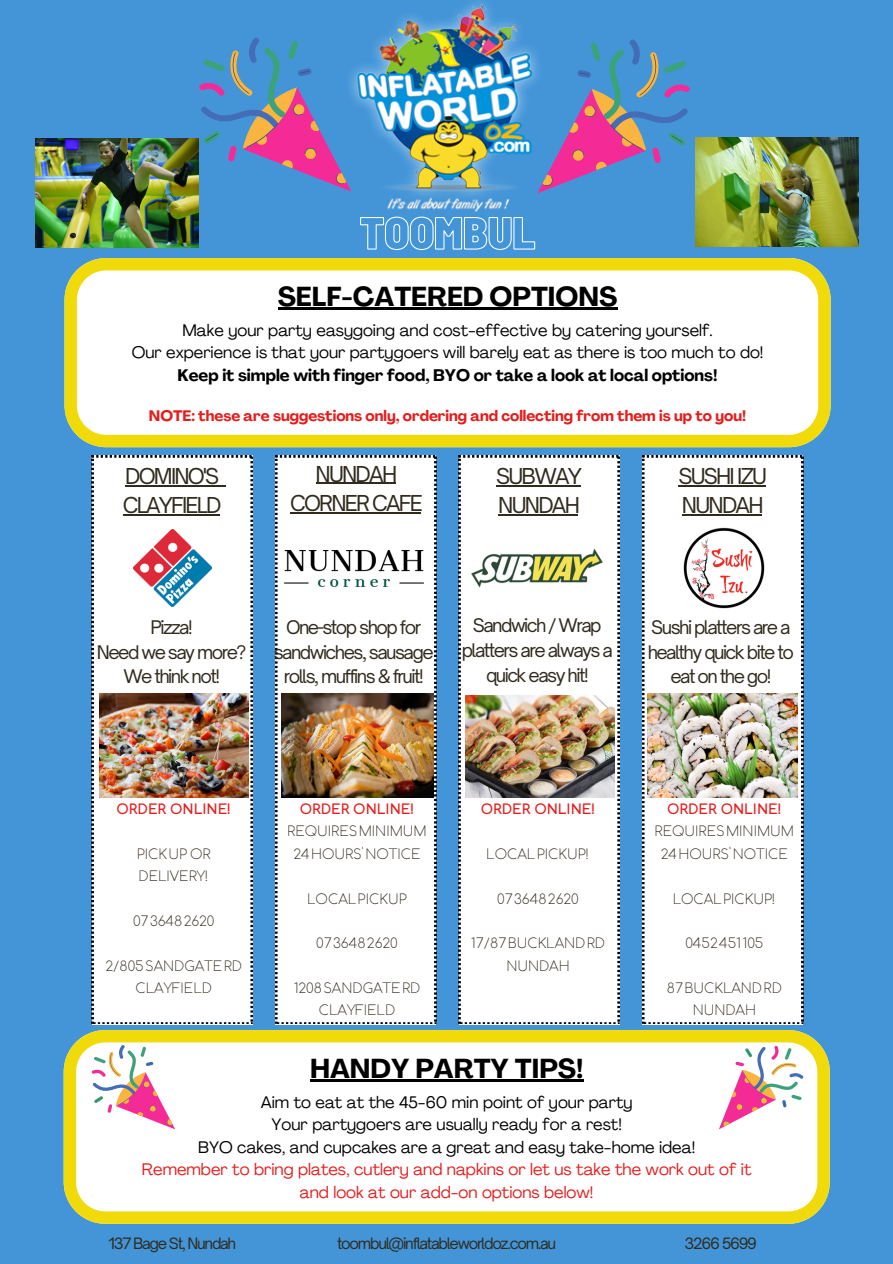
<style>
.page{position:relative;width:893px;height:1264px;background:#fff}
.page>*{position:absolute;margin:0;border:0;box-sizing:border-box;transform-origin:0 0}
.t1{font:700 27px "Agrandir";color:#000}
.t2{font:21px/29.2px "Open Sauce One";letter-spacing:-.085em;color:#312b1e}
.t3{font:18px/24.8px "Open Sauce One";letter-spacing:-.085em;color:#312b1e;text-align:center}
.t4{font:16.5px/22.5px "Agrandir";color:#000;text-align:center}
.t5{font:700 15px "Agrandir";color:#e61b1b}
.t6{font:15px "Open Sauce One";letter-spacing:-.085em;color:#312b1e}
.t7{font:100 13.5px/22.4px "T Sqamus";color:#312b1e;text-align:center}
.t8{font:500 13.5px "T Sqamus";color:#e61b1b}
.s1{font-weight:700}
.s2{color:#e61b1b}
</style>
<div class="page">
<div style="left:0;top:0;width:892px;height:1263px;background:#4395d8"></div>
<div style="left:92px;top:455px;width:161px;height:568px;background:#fff"></div>
<img style="left:99px;top:693px;width:149px;height:104px">
<div style="left:275px;top:455px;width:161px;height:568px;background:#fff"></div>
<img style="left:281px;top:693px;width:152px;height:104px">
<div style="left:458px;top:455px;width:161px;height:568px;background:#fff"></div>
<img style="left:465px;top:695px;width:149px;height:102px">
<div style="left:642px;top:455px;width:161px;height:568px;background:#fff"></div>
<img style="left:647px;top:693px;width:150px;height:104px">
<img style="left:351px;top:2px;width:187px;height:210px">
<svg style="left:65px;top:258px;width:765px;height:189px;background:#faf7d8"></svg>
<img style="left:133px;top:529px;width:78px;height:78px">
<img style="left:465px;top:496px;width:143px;height:143px">
<img style="left:683px;top:527px;width:81px;height:81px">
<img style="left:284px;top:550px;width:139px;height:36px">
<svg style="left:64px;top:1030px;width:765px;height:193px;background:#faf7d6"></svg>
<svg style="left:360px;top:216px;width:176px;height:34px"></svg>
<svg style="left:199px;top:38px;width:152px;height:154px"></svg>
<hr style="left:310px;top:1079px;width:273px;height:3px;background:#000">
<svg style="left:92px;top:1045px;width:83px;height:84px;background:#efcfd9"></svg>
<svg style="left:718px;top:1045px;width:85px;height:84px;background:#efd0da"></svg>
<hr style="left:125px;top:485px;width:92px;height:1px;background:#312b1e">
<hr style="left:123px;top:514px;width:97px;height:1px;background:#312b1e">
<hr style="left:315px;top:483px;width:80px;height:1px;background:#312b1e">
<hr style="left:290px;top:512px;width:131px;height:1px;background:#312b1e">
<hr style="left:496px;top:485px;width:84px;height:1px;background:#312b1e">
<hr style="left:498px;top:514px;width:80px;height:1px;background:#312b1e">
<hr style="left:678px;top:485px;width:87px;height:1px;background:#312b1e">
<hr style="left:681px;top:514px;width:80px;height:1px;background:#312b1e">
<hr style="left:278px;top:308px;width:339px;height:2px;background:#000">
<img style="left:36px;top:139px;width:163px;height:109px">
<img style="left:695px;top:137px;width:163px;height:109px">
<svg style="left:537px;top:39px;width:152px;height:154px"></svg>
<p class="t1" style="left:278px;top:285px;width:341px">SELF-CATERED OPTIONS</p>
<p class="t4" style="left:132px;top:320px;width:633px">Make your party easygoing and cost-effective by catering yourself.<br>Our experience is that your partygoers will barely eat as there is too much to do!<br><span class="s1">Keep it simple with finger food, BYO or take a look at local options!</span></p>
<p class="t5" style="left:149px;top:410px;width:598px">NOTE: these are suggestions only, ordering and collecting from them is up to you!</p>
<p class="t2" style="left:123px;top:461px;width:100px">DOMINO'S<br>CLAYFIELD</p>
<p class="t2" style="left:290px;top:459px;width:134px;text-align:center">NUNDAH<br>CORNER CAFE</p>
<p class="t2" style="left:496px;top:461px;width:87px">SUBWAY<br>NUNDAH</p>
<p class="t2" style="left:678px;top:461px;width:90px">SUSHI IZU<br>NUNDAH</p>
<p class="t3" style="left:97px;top:614px;width:151px">Pizza!<br>Need we say more?<br>We think not!</p>
<p class="t3" style="left:274px;top:614px;width:161px">One-stop shop for sandwiches, sausage rolls, muffins &amp; fruit!</p>
<p class="t3" style="left:461px;top:613px;width:153px">Sandwich / Wrap platters are always a quick easy hit!</p>
<p class="t3" style="left:647px;top:614px;width:148px">Sushi platters are a healthy quick bite to eat on the go!</p>
<h5 class="t8" style="left:116px;top:802px;width:116px">ORDER ONLINE!</h5>
<h2 class="t7" style="left:137px;top:843px;width:75px;text-align:left">PICKUP OR<br>DELIVERY!</h2>
<h3 class="t7" style="left:133px;top:910px;width:83px">0736482620</h3>
<p class="t7" style="left:105px;top:955px;width:138px">2/805SANDGATERD<br>CLAYFIELD</p>
<h4 class="t8" style="left:300px;top:802px;width:116px">ORDER ONLINE!</h4>
<h3 class="t7" style="left:287px;top:820px;width:141px">REQUIRESMINIMUM<br>24HOURS'NOTICE</h3>
<p class="t7" style="left:307px;top:888px;width:101px">LOCALPICKUP</p>
<h3 class="t7" style="left:316px;top:932px;width:83px">0736482620</h3>
<p class="t7" style="left:293px;top:977px;width:128px">1208SANDGATERD<br>CLAYFIELD</p>
<p class="t8" style="left:480px;top:802px;width:116px">ORDER ONLINE!</p>
<p class="t7" style="left:486px;top:843px;width:105px">LOCALPICKUP!</p>
<p class="t7" style="left:497px;top:888px;width:83px">0736482620</p>
<p class="t7" style="left:471px;top:932px;width:136px">17/87BUCKLANDRD</p>
<p class="t7" style="left:506px;top:955px;width:65px">NUNDAH</p>
<h4 class="t1" style="left:310px;top:1057px;width:275px">HANDY PARTY TIPS!</h4>
<p class="t8" style="left:667px;top:802px;width:116px">ORDER ONLINE!</p>
<p class="t7" style="left:654px;top:820px;width:141px">REQUIRESMINIMUM<br>24HOURS'NOTICE</p>
<p class="t7" style="left:672px;top:888px;width:105px">LOCALPICKUP!</p>
<p class="t7" style="left:685px;top:932px;width:80px">0452451105</p>
<p class="t7" style="left:666px;top:977px;width:116px">87BUCKLANDRD</p>
<h3 class="t7" style="left:692px;top:999px;width:65px">NUNDAH</h3>
<p class="t4" style="left:142px;top:1092px;width:611px">Aim to eat at the 45-60 min point of your party<br>Your partygoers are usually ready for a rest!<br>BYO cakes, and cupcakes are a great and easy take-home idea!<br><span class="s2">Remember to bring plates, cutlery and napkins or let us take the work out of it and look at our add-on options below!</span></p>
<h4 class="t6" style="left:337px;top:1234px;width:220px">toombul@inflatableworldoz.com.au</h4>
<p class="t6" style="left:108px;top:1234px;width:129px">137 Bage St, Nundah</p>
<h4 class="t6" style="left:684px;top:1234px;width:74px">3266 5699</h4>
</div>
